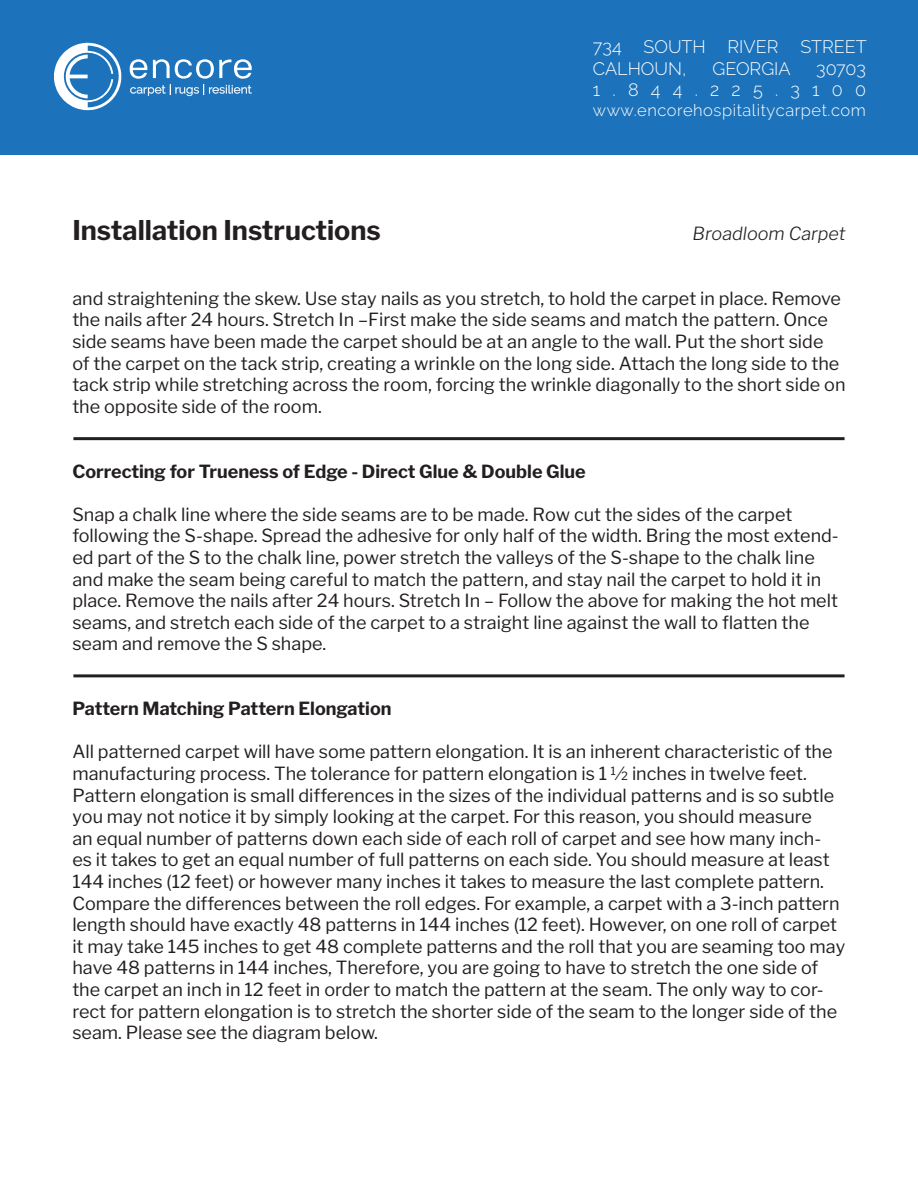
<style>
.page{position:relative;width:918px;height:1188px;background:#fff}
.page>*{position:absolute;margin:0;border:0;box-sizing:border-box;transform-origin:0 0}
.t1{font:700 27px "Libre Franklin";color:#231f20}
.t2{font:18px/21.6px "Libre Franklin";color:#231f20}
.t3{font:700 18px "Libre Franklin";color:#231f20}
.t4{font:300 18px/21.6px "Raleway";color:#fff}
.t5{font:300 18px/21.6px "Raleway";letter-spacing:.68em;color:#fff;text-align:right}
.t6{font:italic 300 18px "Libre Franklin";color:#231f20}
.t7{font:300 16.5px "Raleway";letter-spacing:.035em;color:#fff}
</style>
<div class="page">
<div style="left:0;top:0;width:918px;height:154px;background:#1c73bb"></div>
<svg style="left:130px;top:59px;width:122px;height:37px"></svg>
<svg style="left:54px;top:43px;width:67px;height:67px"></svg>
<hr style="left:73px;top:437px;width:772px;height:3px;background:#231f20">
<hr style="left:73px;top:674px;width:772px;height:3px;background:#231f20">
<p class="t4" style="left:593px;top:36px;width:275px">734 SOUTH RIVER STREET<br>CALHOUN,</p>
<p class="t4" style="left:712px;top:57px;width:80px">GEORGIA</p>
<p class="t5" style="left:593px;top:57px;width:275px">30703<br>1.844.225.3100</p>
<p class="t7" style="left:593px;top:100px;width:275px">www.encorehospitalitycarpet.com</p>
<h1 class="t1" style="left:72px;top:209px;width:310px">Installation Instructions</h1>
<p class="t6" style="left:693px;top:223px;width:155px">Broadloom Carpet</p>
<p class="t2" style="left:72px;top:287px;width:775px">and straightening the skew. Use stay nails as you stretch, to hold the carpet in place. Remove the nails after 24 hours. Stretch In –First make the side seams and match the pattern. Once side seams have been made the carpet should be at an angle to the wall. Put the short side<br>of the carpet on the tack strip, creating a wrinkle on the long side. Attach the long side to the tack strip while stretching across the room, forcing the wrinkle diagonally to the short side on the opposite side of the room.</p>
<p class="t3" style="left:72px;top:457px;width:515px">Correcting for Trueness of Edge - Direct Glue &amp; Double Glue</p>
<p class="t2" style="left:72px;top:503px;width:768px">Snap a chalk line where the side seams are to be made. Row cut the sides of the carpet following the S-shape. Spread the adhesive for only half of the width. Bring the most extend&shy;ed part of the S to the chalk line, power stretch the valleys of the S-shape to the chalk line and make the seam being careful to match the pattern, and stay nail the carpet to hold it in place. Remove the nails after 24 hours. Stretch In – Follow the above for making the hot melt seams, and stretch each side of the carpet to a straight line against the wall to flatten the seam and remove the S shape.</p>
<p class="t3" style="left:72px;top:694px;width:321px">Pattern Matching Pattern Elongation</p>
<p class="t2" style="left:72px;top:741px;width:774px">All patterned carpet will have some pattern elongation. It is an inherent characteristic of the manufacturing process. The tolerance for pattern elongation is 1 ½ inches in twelve feet.<br>Pattern elongation is small differences in the sizes of the individual patterns and is so subtle you may not notice it by simply looking at the carpet. For this reason, you should measure<br>an equal number of patterns down each side of each roll of carpet and see how many inch&shy;es it takes to get an equal number of full patterns on each side. You should measure at least 144 inches (12 feet) or however many inches it takes to measure the last complete pattern.<br>Compare the differences between the roll edges. For example, a carpet with a 3-inch pattern length should have exactly 48 patterns in 144 inches (12 feet). However, on one roll of carpet it may take 145 inches to get 48 complete patterns and the roll that you are seaming too may have 48 patterns in 144 inches, Therefore, you are going to have to stretch the one side of the carpet an inch in 12 feet in order to match the pattern at the seam. The only way to cor&shy;rect for pattern elongation is to stretch the shorter side of the seam to the longer side of the seam. Please see the diagram below.</p>
</div>
